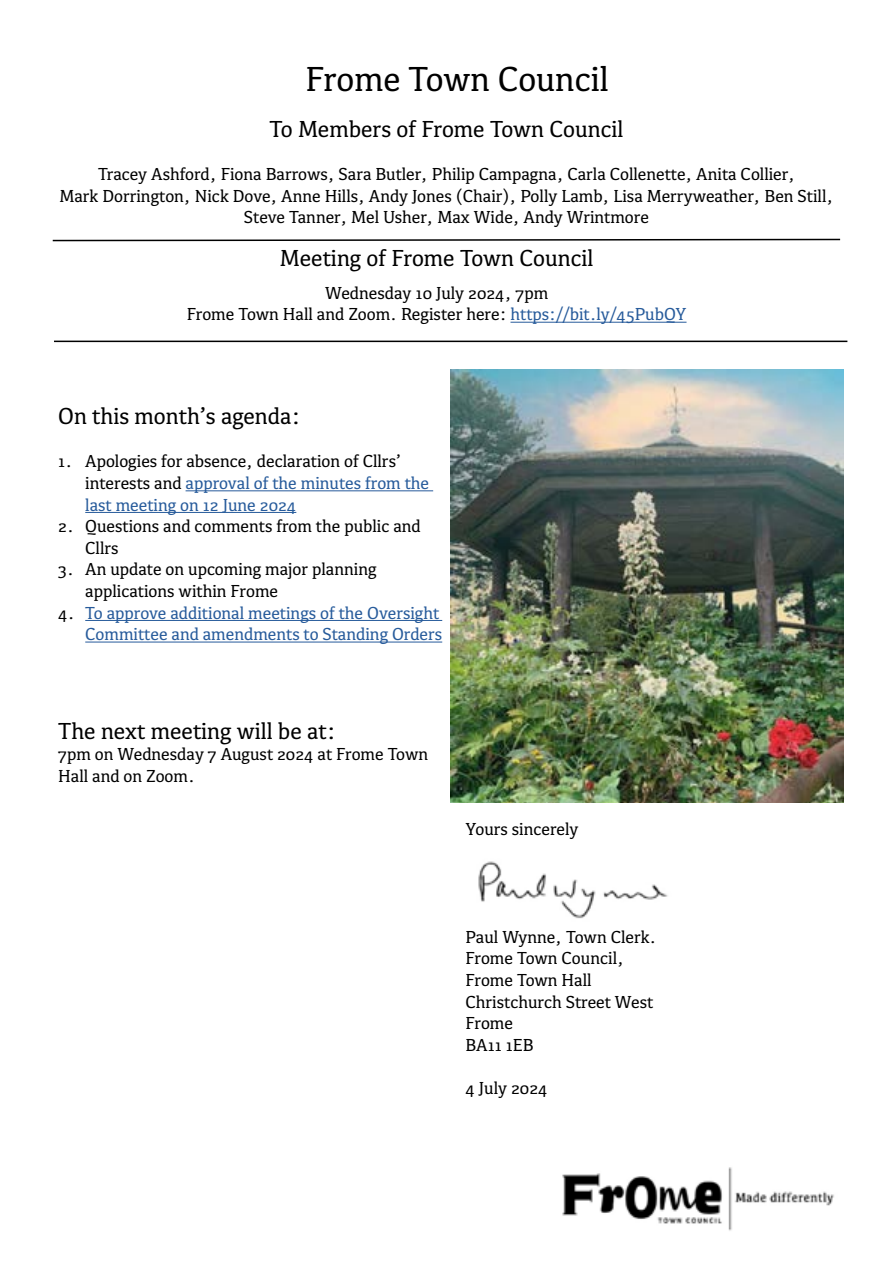
<style>
.page{position:relative;width:893px;height:1263px;background:#fff}
.page>*{position:absolute;margin:0;border:0;box-sizing:border-box;transform-origin:0 0}
.t1{font:36px "Kefa II Pro";color:#000}
.t2{font:24px "Kefa II Pro";color:#000}
.t3{font:18px/21.6px "Kefa II Pro";color:#000}
.t4{font:18px/21.6px "Kefa II Pro";color:#275b9b;text-align:right}
.s1{color:#275b9b}
.s2{color:#000}
</style>
<div class="page">
<hr style="left:510px;top:322px;width:176px;height:1px;background:#275b9b">
<hr style="left:186px;top:490px;width:247px;height:1px;background:#275b9b">
<hr style="left:85px;top:512px;width:211px;height:1px;background:#275b9b">
<hr style="left:85px;top:620px;width:357px;height:1px;background:#275b9b">
<hr style="left:85px;top:642px;width:357px;height:1px;background:#275b9b">
<svg style="left:52px;top:238px;width:789px;height:4px"></svg>
<hr style="left:54px;top:341px;width:793px;height:1px;background:#000">
<img style="left:478px;top:861px;width:190px;height:58px">
<img style="left:562px;top:1167px;width:272px;height:64px">
<img style="left:451px;top:370px;width:392px;height:433px">
<h1 class="t1" style="left:306px;top:57px;width:305px">Frome Town Council</h1>
<h2 class="t2" style="left:269px;top:115px;width:356px">To Members of Frome Town Council</h2>
<p class="t3" style="left:60px;top:164px;width:775px;text-align:center">Tracey Ashford, Fiona Barrows, Sara Butler, Philip Campagna, Carla Collenette, Anita Collier,<br>Mark Dorrington, Nick Dove, Anne Hills, Andy Jones (Chair), Polly Lamb, Lisa Merryweather, Ben Still,<br>Steve Tanner, Mel Usher, Max Wide, Andy Wrintmore</p>
<h2 class="t2" style="left:280px;top:244px;width:315px">Meeting of Frome Town Council</h2>
<p class="t3" style="left:187px;top:282px;width:501px;text-align:center">Wednesday 10 July 2024, 7pm<br>Frome Town Hall and Zoom. Register here: <span class="s1">https://bit.ly/45PubQY</span></p>
<h2 class="t2" style="left:58px;top:402px;width:244px">On this month’s agenda:</h2>
<p class="t3" style="left:85px;top:451px;width:345px;text-indent:-27px">1. Apologies for absence, declaration of Cllrs’ interests and <span class="s1">approval of the minutes from the last meeting on 12 June 2024</span></p>
<p class="t3" style="left:85px;top:515px;width:337px;text-indent:-27px">2. Questions and comments from the public and<br>Cllrs</p>
<p class="t3" style="left:85px;top:559px;width:293px;text-indent:-27px">3. An update on upcoming major planning applications within Frome</p>
<p class="t4" style="left:58px;top:602px;width:385px"><span class="s2">4.</span> To approve additional meetings of the Oversight<br>Committee and amendments to Standing Orders</p>
<h2 class="t2" style="left:58px;top:716px;width:279px">The next meeting will be at:</h2>
<p class="t3" style="left:58px;top:743px;width:372px">7pm on Wednesday 7 August 2024 at Frome Town<br>Hall and on Zoom.</p>
<p class="t3" style="left:466px;top:818px;width:114px">Yours sincerely</p>
<p class="t3" style="left:466px;top:926px;width:192px">Paul Wynne, Town Clerk.<br>Frome Town Council,<br>Frome Town Hall<br>Christchurch Street West<br>Frome<br>BA11 1EB</p>
<p class="t3" style="left:466px;top:1077px;width:84px">4 July 2024</p>
</div>
